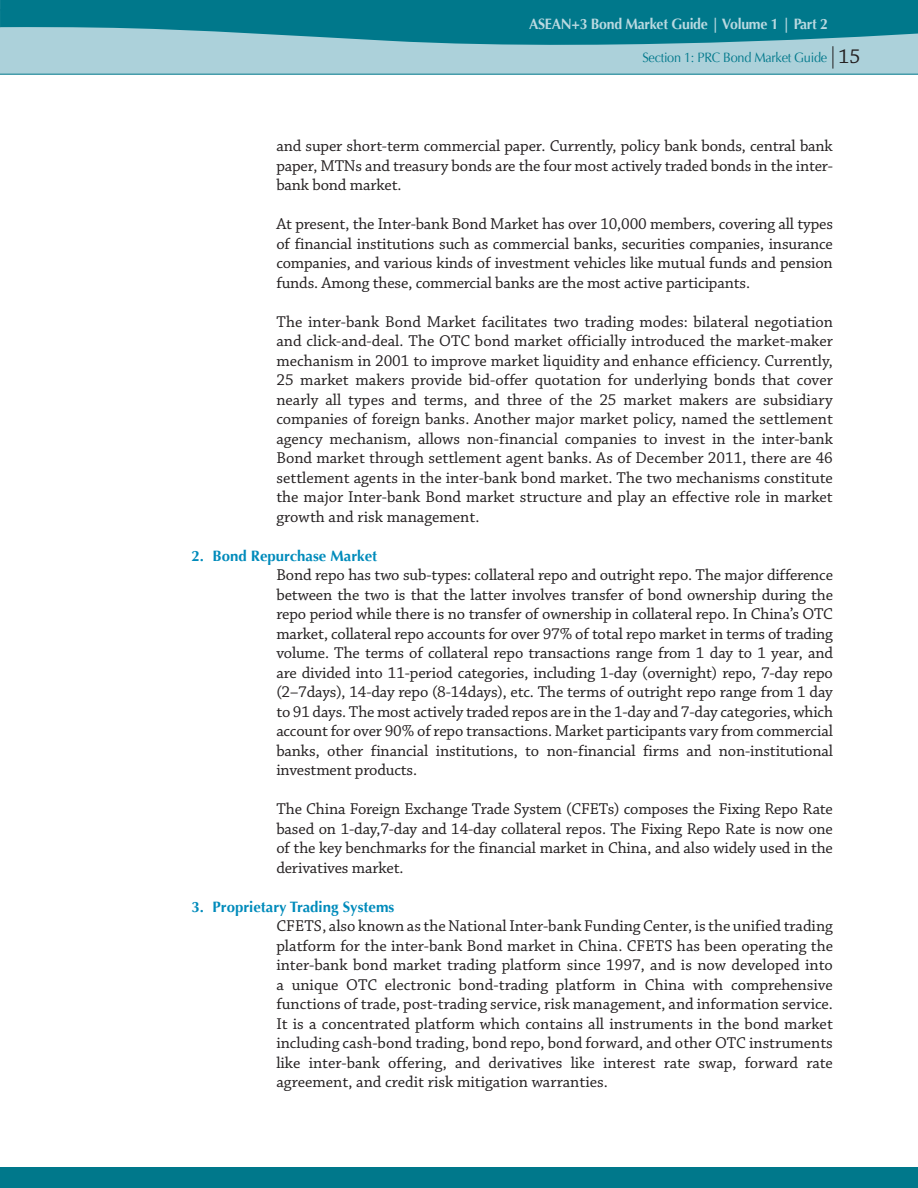
<style>
.page{position:relative;width:918px;height:1188px;background:#fff}
.page>*{position:absolute;margin:0;border:0;box-sizing:border-box;transform-origin:0 0}
.t1{font:16.5px/19.5px "Chaparral Pro";letter-spacing:-.01em;color:#231f20;text-align:justify}
.t2{font:700 15px "Optima";color:#008bbb}
.t3{font:700 15px "Optima";letter-spacing:-.02em;color:#bad9e0;scale:.94 1}
.t4{font:13.5px "Optima";letter-spacing:-.02em;color:#00788b;scale:.94 1}
.s1{font-family:"Chaparral Pro";font-size:21px;color:#231f20}
</style>
<div class="page">
<svg style="left:0;top:54px;width:918px;height:21px;background:#a4cdd6"></svg>
<div style="left:0;top:1167px;width:918px;height:21px;background:#00788b"></div>
<svg style="left:1px;top:0;width:917px;height:54px;background:#3493a3"></svg>
<svg style="left:833px;top:46px;width:1px;height:23px"></svg>
<svg style="left:0;top:0;width:1px;height:54px"></svg>
<p class="t3" style="left:529px;top:15px;width:320px">ASEAN+3 Bond Market Guide | Volume 1 | Part 2</p>
<p class="t4" style="left:642px;top:49px;width:234px">Section 1: PRC Bond Market Guide <span class="s1">15</span></p>
<p class="t1" style="left:276px;top:137px;width:558px">and super short-term commercial paper. Currently, policy bank bonds, central bank paper, MTNs and treasury bonds are the four most actively traded bonds in the inter&shy;bank bond market.</p>
<p class="t1" style="left:276px;top:215px;width:558px">At present, the Inter-bank Bond Market has over 10,000 members, covering all types of financial institutions such as commercial banks, securities companies, insurance companies, and various kinds of investment vehicles like mutual funds and pension funds. Among these, commercial banks are the most active participants.</p>
<p class="t1" style="left:276px;top:313px;width:558px">The inter-bank Bond Market facilitates two trading modes: bilateral negotiation and click-and-deal. The OTC bond market officially introduced the market-maker mechanism in 2001 to improve market liquidity and enhance efficiency. Currently, 25 market makers provide bid-offer quotation for underlying bonds that cover nearly all types and terms, and three of the 25 market makers are subsidiary companies of foreign banks. Another major market policy, named the settlement agency mechanism, allows non-financial companies to invest in the inter-bank Bond market through settlement agent banks. As of December 2011, there are 46 settlement agents in the inter-bank bond market. The two mechanisms constitute the major Inter-bank Bond market structure and play an effective role in market growth and risk management.</p>
<p class="t2" style="left:192px;top:547px;width:187px">2. Bond Repurchase Market</p>
<p class="t1" style="left:276px;top:566px;width:558px">Bond repo has two sub-types: collateral repo and outright repo. The major difference between the two is that the latter involves transfer of bond ownership during the repo period while there is no transfer of ownership in collateral repo. In China’s OTC market, collateral repo accounts for over 97% of total repo market in terms of trading volume. The terms of collateral repo transactions range from 1 day to 1 year, and are divided into 11-period categories, including 1-day (overnight) repo, 7-day repo (2–7days), 14-day repo (8-14days), etc. The terms of outright repo range from 1 day to 91 days. The most actively traded repos are in the 1-day and 7-day categories, which account for over 90% of repo transactions. Market participants vary from commercial banks, other financial institutions, to non-financial firms and non-institutional investment products.</p>
<p class="t1" style="left:276px;top:800px;width:558px">The China Foreign Exchange Trade System (CFETs) composes the Fixing Repo Rate based on 1-day,7-day and 14-day collateral repos. The Fixing Repo Rate is now one of the key benchmarks for the financial market in China, and also widely used in the derivatives market.</p>
<p class="t2" style="left:192px;top:898px;width:204px">3. Proprietary Trading Systems</p>
<p class="t1" style="left:276px;top:917px;width:558px">CFETS, also known as the National Inter-bank Funding Center, is the unified trading platform for the inter-bank Bond market in China. CFETS has been operating the inter-bank bond market trading platform since 1997, and is now developed into a unique OTC electronic bond-trading platform in China with comprehensive functions of trade, post-trading service, risk management, and information service.<br>It is a concentrated platform which contains all instruments in the bond market including cash-bond trading, bond repo, bond forward, and other OTC instruments like inter-bank offering, and derivatives like interest rate swap, forward rate agreement, and credit risk mitigation warranties.</p>
</div>
